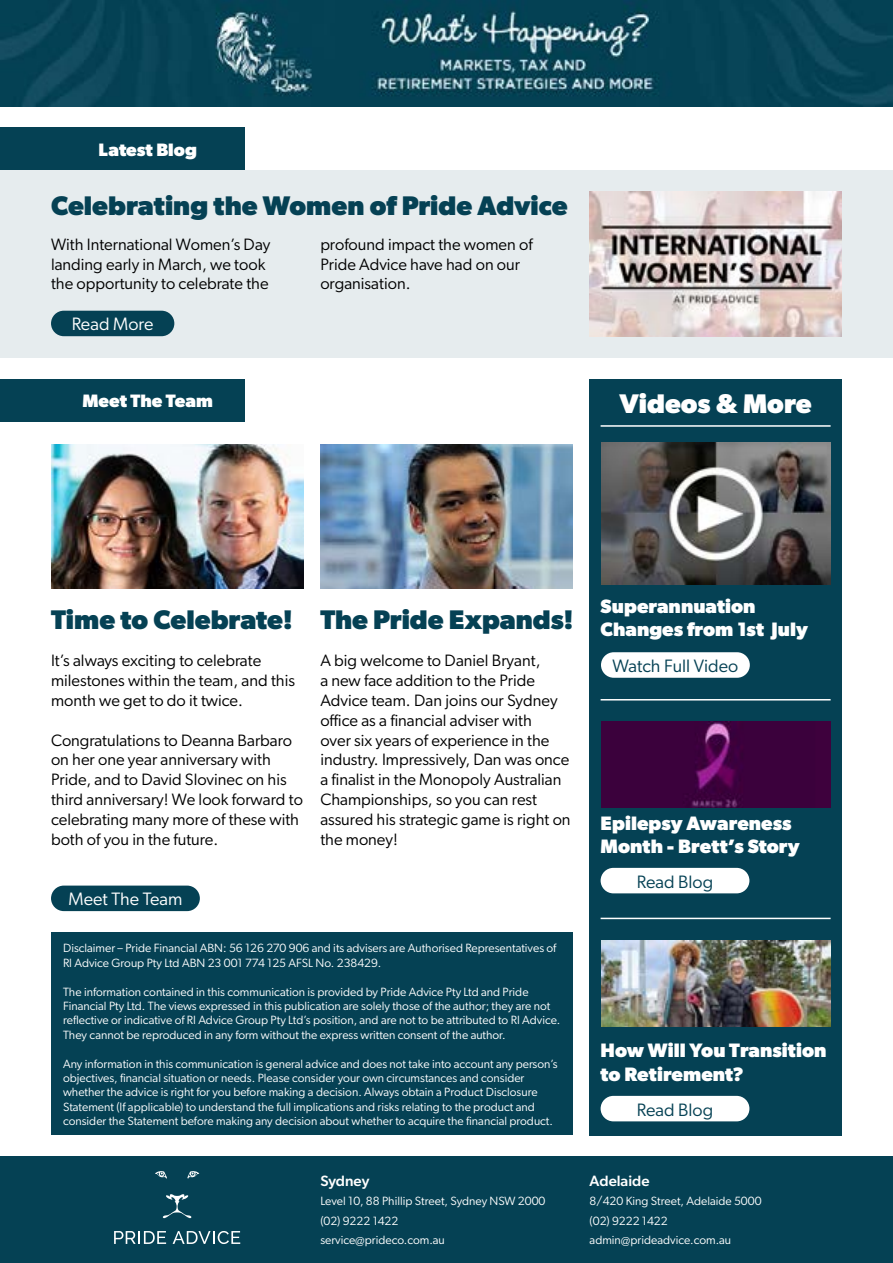
<style>
.page{position:relative;width:893px;height:1263px;background:#fff}
.page>*{position:absolute;margin:0;border:0;box-sizing:border-box;transform-origin:0 0}
.t1{font:700 27px "Gibson";color:#054154}
.t2{font:700 27px "Gibson";color:#fff}
.t3{font:700 19.5px/23.4px "Gibson";color:#fff}
.t4{font:18px "Gibson";color:#054154}
.t5{font:700 18px "Gibson";color:#fff}
.t6{font:18px "Gibson";color:#fff}
.t7{font:16.5px/19.8px "Gibson";color:#000}
.t8{font:500 15px "Gibson";color:#fff}
.t9{font:12px/14.4px "Gibson";color:#fff}
</style>
<div class="page">
<div style="left:0;top:170px;width:893px;height:187px;background:#e6ecee"></div>
<div style="left:590px;top:379px;width:252px;height:756px;background:#054154"></div>
<img style="left:0;top:0;width:893px;height:106px">
<img style="left:590px;top:191px;width:252px;height:145px">
<img style="left:52px;top:444px;width:252px;height:145px">
<img style="left:320px;top:444px;width:253px;height:145px">
<img style="left:601px;top:442px;width:230px;height:142px">
<img style="left:601px;top:722px;width:230px;height:86px">
<img style="left:601px;top:940px;width:230px;height:87px">
<div style="left:0;top:128px;width:244px;height:42px;background:#054154"></div>
<div style="left:0;top:379px;width:244px;height:42px;background:#054154"></div>
<div style="left:51px;top:311px;width:123px;height:25px;background:#054154;border-radius:13px"></div>
<div style="left:601px;top:652px;width:149px;height:26px;background:#fff;border-radius:13px"></div>
<div style="left:601px;top:868px;width:148px;height:25px;background:#fff;border-radius:13px"></div>
<div style="left:601px;top:1096px;width:148px;height:25px;background:#fff;border-radius:13px"></div>
<hr style="left:601px;top:699px;width:230px;height:1px;background:#fff">
<hr style="left:601px;top:918px;width:230px;height:1px;background:#fff">
<hr style="left:601px;top:425px;width:230px;height:2px;background:#fff">
<div style="left:0;top:1157px;width:893px;height:106px;background:#054154"></div>
<div style="left:51px;top:932px;width:522px;height:203px;background:#054154"></div>
<div style="left:51px;top:885px;width:149px;height:26px;background:#054154;border-radius:13px"></div>
<svg style="left:163px;top:1194px;width:28px;height:24px"></svg>
<svg style="left:114px;top:1231px;width:52px;height:13px"></svg>
<svg style="left:173px;top:1231px;width:67px;height:13px"></svg>
<svg style="left:187px;top:1171px;width:12px;height:8px"></svg>
<svg style="left:155px;top:1171px;width:12px;height:8px"></svg>
<h3 class="t5" style="left:99px;top:139px;width:100px">Latest Blog</h3>
<h1 class="t1" style="left:51px;top:190px;width:518px">Celebrating the Women of Pride Advice</h1>
<h3 class="t7" style="left:51px;top:234px;width:221px">With International Women’s Day landing early in March, we took the opportunity to celebrate the</h3>
<h3 class="t6" style="left:72px;top:313px;width:83px">Read More</h3>
<h3 class="t7" style="left:320px;top:234px;width:214px">profound impact the women of<br>Pride Advice have had on our organisation.</h3>
<h3 class="t5" style="left:82px;top:390px;width:132px">Meet The Team</h3>
<h1 class="t2" style="left:619px;top:388px;width:194px">Videos &amp; More</h1>
<h1 class="t1" style="left:51px;top:604px;width:524px">Time to Celebrate! The Pride Expands!</h1>
<h2 class="t3" style="left:601px;top:594px;width:209px">Superannuation<br>Changes from 1st July</h2>
<h3 class="t7" style="left:51px;top:650px;width:246px">It’s always exciting to celebrate milestones within the team, and this month we get to do it twice.</h3>
<h3 class="t7" style="left:51px;top:730px;width:254px">Congratulations to Deanna Barbaro on her one year anniversary with Pride, and to David Slovinec on his third anniversary! We look forward to celebrating many more of these with both of you in the future.</h3>
<p class="t7" style="left:320px;top:650px;width:252px">A big welcome to Daniel Bryant,<br>a new face addition to the Pride<br>Advice team. Dan joins our Sydney office as a financial adviser with<br>over six years of experience in the industry. Impressively, Dan was once a finalist in the Monopoly Australian<br>Championships, so you can rest assured his strategic game is right on the money!</p>
<h3 class="t6" style="left:68px;top:888px;width:115px">Meet The Team</h3>
<p class="t9" style="left:63px;top:941px;width:495px">Disclaimer – Pride Financial ABN: 56 126 270 906 and its advisers are Authorised Representatives of<br>RI Advice Group Pty Ltd ABN 23 001 774 125 AFSL No. 238429.</p>
<p class="t9" style="left:63px;top:984px;width:499px">The information contained in this communication is provided by Pride Advice Pty Ltd and Pride Financial Pty Ltd. The views expressed in this publication are solely those of the author; they are not reflective or indicative of RI Advice Group Pty Ltd’s position, and are not to be attributed to RI Advice.<br>They cannot be reproduced in any form without the express written consent of the author.</p>
<p class="t9" style="left:63px;top:1056px;width:496px">Any information in this communication is general advice and does not take into account any person’s objectives, financial situation or needs. Please consider your own circumstances and consider whether the advice is right for you before making a decision. Always obtain a Product Disclosure Statement (If applicable) to understand the full implications and risks relating to the product and consider the Statement before making any decision about whether to acquire the financial product.</p>
<p class="t8" style="left:320px;top:1171px;width:51px">Sydney</p>
<p class="t9" style="left:320px;top:1191px;width:227px;line-height:19.5px">Level 10, 88 Phillip Street, Sydney NSW 2000 (02) 9222 1422<br>service@prideco.com.au</p>
<h3 class="t4" style="left:612px;top:655px;width:128px">Watch Full Video</h3>
<h2 class="t3" style="left:601px;top:811px;width:201px">Epilepsy Awareness<br>Month - Brett’s Story</h2>
<h3 class="t4" style="left:637px;top:870px;width:78px">Read Blog</h3>
<h2 class="t3" style="left:601px;top:1038px;width:227px">How Will You Transition to Retirement?</h2>
<h3 class="t4" style="left:637px;top:1098px;width:78px">Read Blog</h3>
<p class="t8" style="left:590px;top:1171px;width:61px">Adelaide</p>
<p class="t9" style="left:590px;top:1191px;width:173px;line-height:19.5px">8/420 King Street, Adelaide 5000 (02) 9222 1422 admin@prideadvice.com.au</p>
</div>
